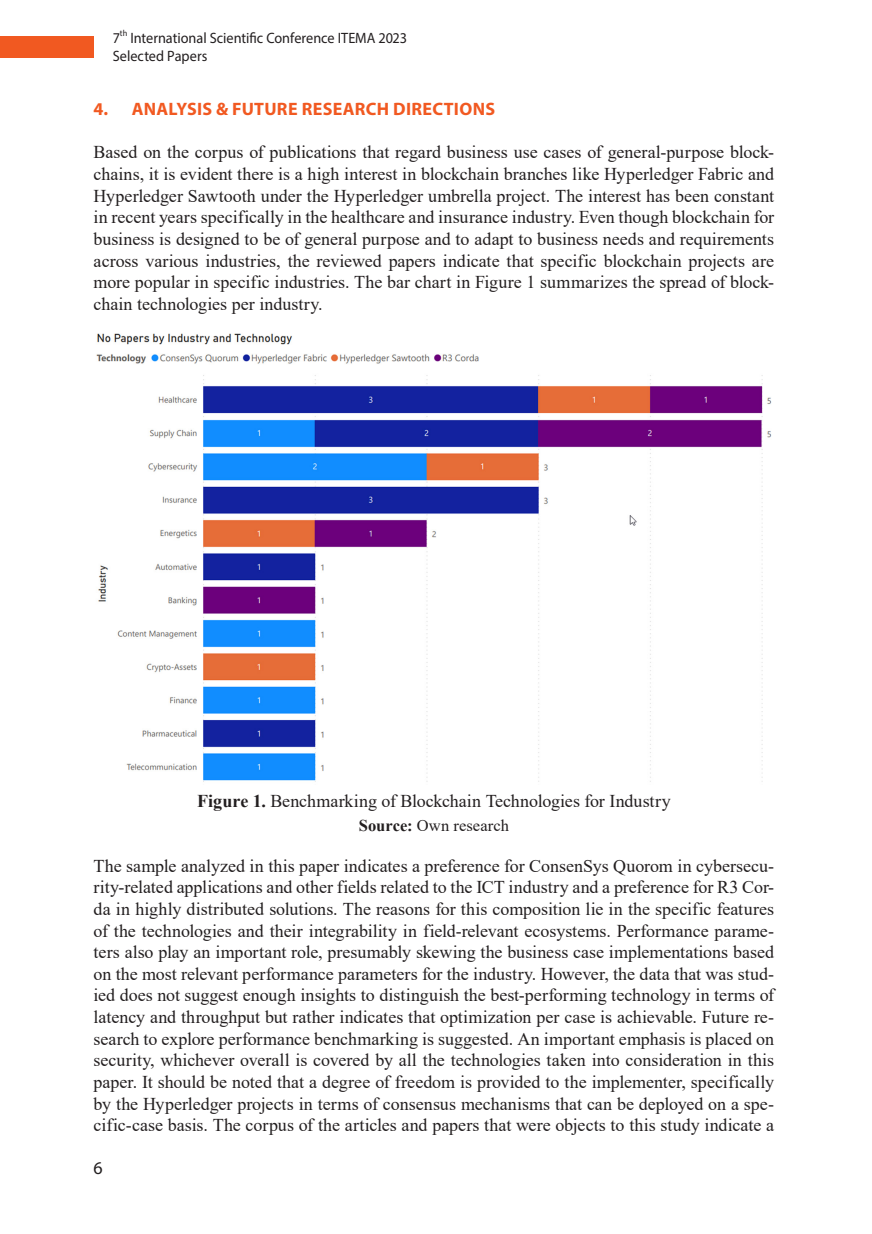
<style>
.page{position:relative;width:872px;height:1234px;background:#fff}
.page>*{position:absolute;margin:0;border:0;box-sizing:border-box;transform-origin:0 0}
.Potpis{font:18px/21.6px "Times New Roman";color:#231f20;text-align:justify}
.Naslov_2{font:700 18px "Myriad Pro";letter-spacing:.015em;color:#f15921}
.t1{font:18px "Myriad Pro";color:#231f20}
.Izvor{font:16.5px "Times New Roman";letter-spacing:.005em;color:#231f20}
.t2{font:15px/18px "Myriad Pro";color:#231f20;scale:.95 1}
.t3{font:8.7px "Myriad Pro";color:#231f20;scale:.95 1}
.s1{font-weight:700}
</style>
<div class="page">
<div style="left:0;top:36px;width:94px;height:21px;background:#f15921"></div>
<img style="left:96px;top:333px;width:676px;height:449px">
<p class="t3" style="left:120px;top:28px;width:9px">th</p>
<p class="t2" style="left:113px;top:29px;width:311px;text-indent:18px">International Scientific Conference ITEMA 2023<br>Selected Papers</p>
<p class="Naslov_2" style="left:94px;top:97px;width:403px">4. ANALYSIS &amp; FUTURE RESEARCH DIRECTIONS</p>
<p class="Potpis" style="left:94px;top:141px;width:682px">Based on the corpus of publications that regard business use cases of general-purpose block&shy;chains, it is evident there is a high interest in blockchain branches like Hyperledger Fabric and Hyperledger Sawtooth under the Hyperledger umbrella project. The interest has been constant in recent years specifically in the healthcare and insurance industry. Even though blockchain for business is designed to be of general purpose and to adapt to business needs and requirements across various industries, the reviewed papers indicate that specific blockchain projects are more popular in specific industries. The bar chart in Figure 1 summarizes the spread of block&shy;chain technologies per industry.</p>
<p class="t2" style="left:113px;top:29px;width:9px">7</p>
<p class="Potpis" style="left:197px;top:789px;width:475px"><span class="s1">Figure 1.</span> Benchmarking of Blockchain Technologies for Industry</p>
<p class="Izvor" style="left:359px;top:813px;width:152px"><span class="s1">Source:</span> Own research</p>
<p class="Potpis" style="left:94px;top:854px;width:682px">The sample analyzed in this paper indicates a preference for ConsenSys Quorom in cybersecu&shy;rity-related applications and other fields related to the ICT industry and a preference for R3 Cor&shy;da in highly distributed solutions. The reasons for this composition lie in the specific features of the technologies and their integrability in field-relevant ecosystems. Performance parame&shy;ters also play an important role, presumably skewing the business case implementations based on the most relevant performance parameters for the industry. However, the data that was stud&shy;ied does not suggest enough insights to distinguish the best-performing technology in terms of latency and throughput but rather indicates that optimization per case is achievable. Future re&shy;search to explore performance benchmarking is suggested. An important emphasis is placed on security, whichever overall is covered by all the technologies taken into consideration in this paper. It should be noted that a degree of freedom is provided to the implementer, specifically by the Hyperledger projects in terms of consensus mechanisms that can be deployed on a spe&shy;cific-case basis. The corpus of the articles and papers that were objects to this study indicate a</p>
<p class="t1" style="left:94px;top:1156px;width:11px">6</p>
</div>
